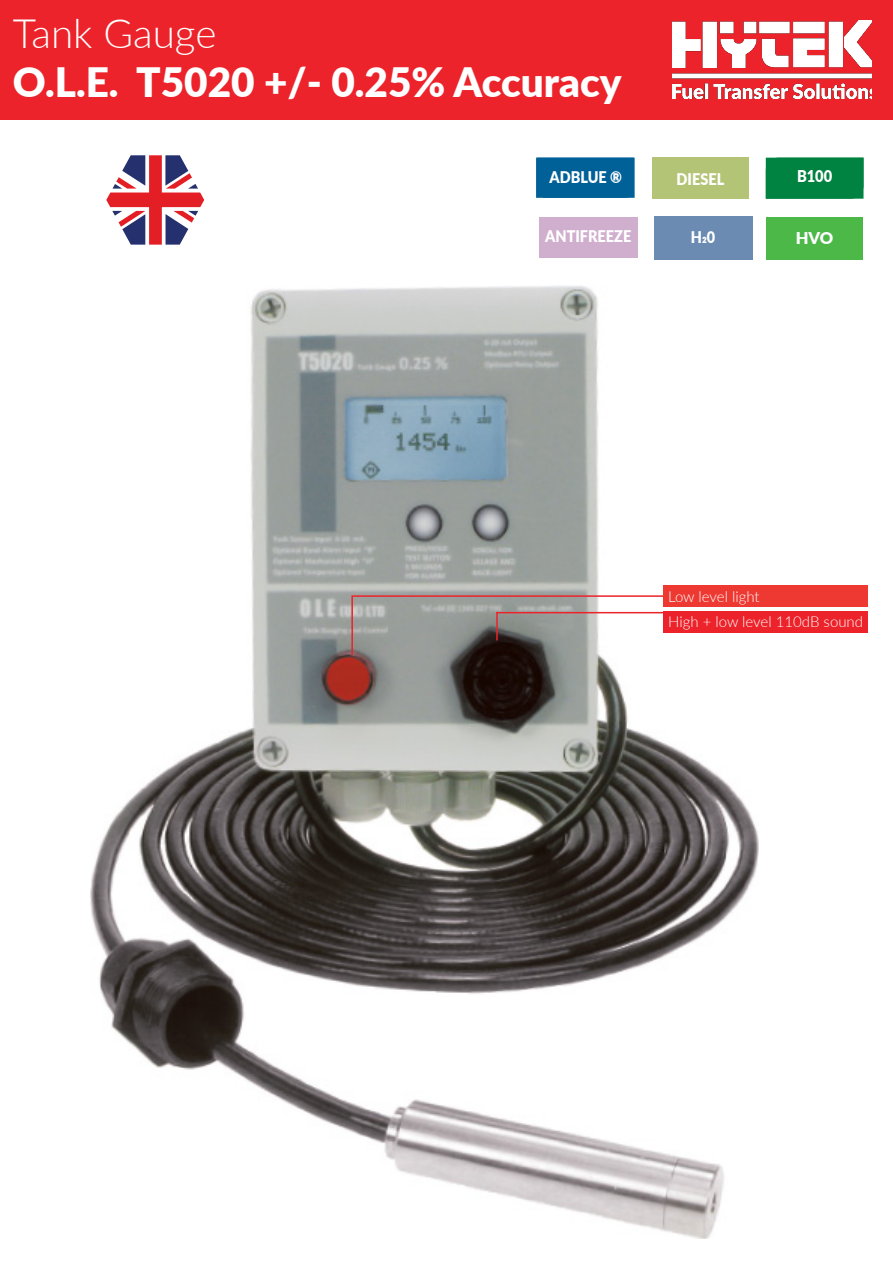
<style>
.page{position:relative;width:893px;height:1263px;background:#fff}
.page>*{position:absolute;margin:0;border:0;box-sizing:border-box;transform-origin:0 0}
.t1{font:900 40.5px "Lato";color:#fff}
.t2{font:300 40.5px "Lato";color:#fff}
.t3{font:900 16.35px "Lato";color:#fff;scale:.9 1}
.t4{font:900 16.35px "Lato";color:#fff}
.t5{font:900 16.05px "Lato";color:#fff;scale:.9 1}
.t6{font:300 15px "Lato";color:#fff}
</style>
<div class="page">
<img style="left:91px;top:286px;width:667px;height:952px">
<div style="left:0;top:0;width:893px;height:120px;background:#ec232a"></div>
<div style="left:652px;top:158px;width:96px;height:41px;background:#b4c477"></div>
<div style="left:766px;top:158px;width:97px;height:41px;background:#008240"></div>
<div style="left:536px;top:158px;width:99px;height:40px;background:#006198"></div>
<div style="left:539px;top:217px;width:98px;height:41px;background:#cfafcd"></div>
<div style="left:766px;top:217px;width:97px;height:43px;background:#4cb848"></div>
<div style="left:654px;top:216px;width:98px;height:43px;background:#6b8bb2"></div>
<svg style="left:106px;top:155px;width:98px;height:90px"></svg>
<img style="left:672px;top:21px;width:200px;height:77px">
<hr style="left:353px;top:595px;width:315px;height:2px;background:#ec232a">
<hr style="left:496px;top:612px;width:175px;height:1px;background:#ec232a">
<div style="left:663px;top:611px;width:205px;height:21px;background:#ec232a"></div>
<div style="left:663px;top:586px;width:204px;height:21px;background:#ed3932"></div>
<hr style="left:351px;top:595px;width:2px;height:60px;background:#ec232a">
<hr style="left:496px;top:612px;width:2px;height:28px;background:#ec232a">
<p class="t2" style="left:13px;top:6px;width:205px">Tank Gauge</p>
<p class="t1" style="left:13px;top:52px;width:610px">O.L.E. T5020 +/- 0.25% Accuracy</p>
<p class="t5" style="left:549px;top:165px;width:82px">ADBLUE ®</p>
<p class="t5" style="left:545px;top:224px;width:97px">ANTIFREEZE</p>
<p class="t5" style="left:677px;top:167px;width:54px">DIESEL</p>
<p class="t3" style="left:797px;top:164px;width:41px">B100</p>
<p class="t5" style="left:691px;top:225px;width:29px">H20</p>
<p class="t4" style="left:796px;top:226px;width:39px">HVO</p>
<p class="t6" style="left:668px;top:586px;width:93px">Low level light</p>
<p class="t6" style="left:668px;top:611px;width:196px">High + low level 110dB sound</p>
</div>
